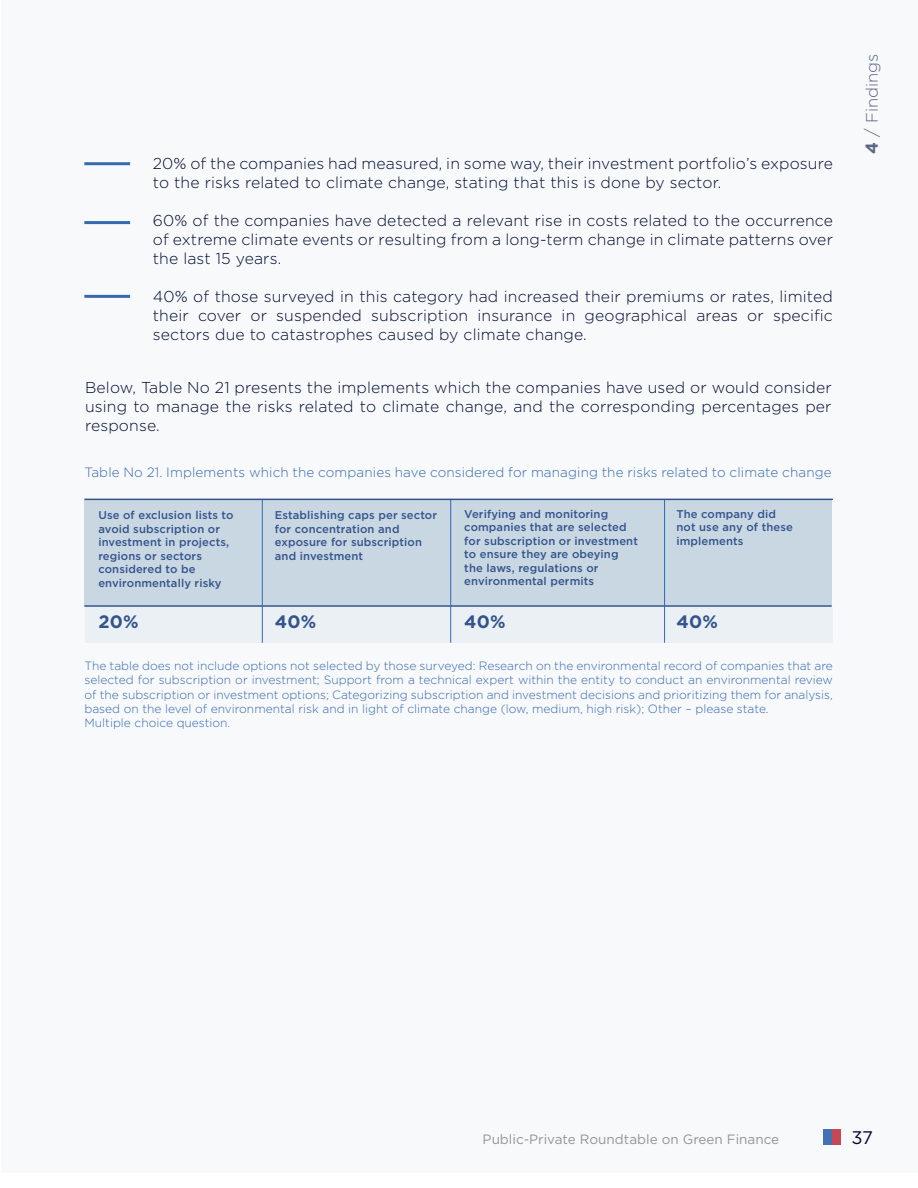
<style>
.page{position:relative;width:918px;height:1188px;background:#fff}
.page>*{position:absolute;margin:0;border:0;box-sizing:border-box;transform-origin:0 0}
.t1{font:18.3px "Gotham";color:#010b31}
.t2{font:700 18px "Gotham";letter-spacing:.01em;color:#33548c}
.t3{font:300 16.5px "Gotham";color:#5c6685}
.t4{font:300 15.75px/18.9px "Gotham";letter-spacing:.01em;color:#010b31;text-align:justify}
.t5{font:300 13.5px "Gotham";letter-spacing:.01em;color:#3768b1}
.t6{font:13.5px "Gotham";color:#939598}
.t7{font:300 12px/14.4px "Gotham";color:#3768b1}
.t8{font:500 11.25px/13.5px "Gotham";letter-spacing:.01em;color:#33548c}
.s1{font-weight:700;font-size:17.25px}
.s2{font-size:17.25px}
</style>
<div class="page">
<div style="left:1px;top:0;width:917px;height:1173px;background:#f7f9fa"></div>
<hr style="left:84px;top:162px;width:46px;height:3px;background:#3768b1">
<hr style="left:84px;top:221px;width:46px;height:3px;background:#3768b1">
<hr style="left:84px;top:295px;width:46px;height:3px;background:#3768b1">
<div style="left:84px;top:500px;width:748px;height:105px;background:#c9d7e2"></div>
<div style="left:85px;top:607px;width:748px;height:36px;background:#ebf0f4"></div>
<hr style="left:84px;top:605px;width:748px;height:2px;background:#33548c">
<hr style="left:84px;top:499px;width:749px;height:1px;background:#33548c">
<hr style="left:450px;top:500px;width:1px;height:143px;background:#3768b1">
<hr style="left:262px;top:500px;width:1px;height:143px;background:#3768b1">
<hr style="left:664px;top:499px;width:1px;height:144px;background:#3768b1">
<p class="t4" style="left:153px;top:154px;width:682px">20% of the companies had measured, in some way, their investment portfolio’s exposure to the risks related to climate change, stating that this is done by sector.</p>
<p class="t4" style="left:153px;top:211px;width:682px">60% of the companies have detected a relevant rise in costs related to the occurrence of extreme climate events or resulting from a long-term change in climate patterns over the last 15 years.</p>
<p class="t4" style="left:153px;top:286px;width:682px">40% of those surveyed in this category had increased their premiums or rates, limited their cover or suspended subscription insurance in geographical areas or specific sectors due to catastrophes caused by climate change.</p>
<p class="t4" style="left:85px;top:377px;width:748px">Below, Table No 21 presents the implements which the companies have used or would consider using to manage the risks related to climate change, and the corresponding percentages per response.</p>
<p class="t5" style="left:84px;top:463px;width:749px">Table No 21. Implements which the companies have considered for managing the risks related to climate change</p>
<p class="t8" style="left:98px;top:508px;width:137px">Use of exclusion lists to avoid subscription or investment in projects, regions or sectors considered to be environmentally risky</p>
<p class="t8" style="left:275px;top:508px;width:164px">Establishing caps per sector for concentration and exposure for subscription and investment</p>
<p class="t8" style="left:464px;top:507px;width:175px">Verifying and monitoring companies that are selected for subscription or investment to ensure they are obeying the laws, regulations or environmental permits</p>
<p class="t8" style="left:676px;top:507px;width:118px">The company did not use any of these implements</p>
<p class="t2" style="left:98px;top:610px;width:42px">20%</p>
<p class="t2" style="left:275px;top:610px;width:43px">40%</p>
<p class="t2" style="left:464px;top:610px;width:43px">40%</p>
<p class="t2" style="left:676px;top:610px;width:43px">40%</p>
<p class="t7" style="left:84px;top:658px;width:750px">The table does not include options not selected by those surveyed: Research on the environmental record of companies that are selected for subscription or investment; Support from a technical expert within the entity to conduct an environmental review of the subscription or investment options; Categorizing subscription and investment decisions and prioritizing them for analysis, based on the level of environmental risk and in light of climate change (low, medium, high risk); Other – please state.<br>Multiple choice question.</p>
<p class="t3" style="left:862px;top:154px;width:102px;rotate:-90deg"><span class="s1">4</span> <span class="s2">/</span> Findings</p>
<p class="t6" style="left:483px;top:1130px;width:298px">Public-Private Roundtable on Green Finance</p>
<p class="t1" style="left:852px;top:1126px;width:23px">37</p>
</div>
